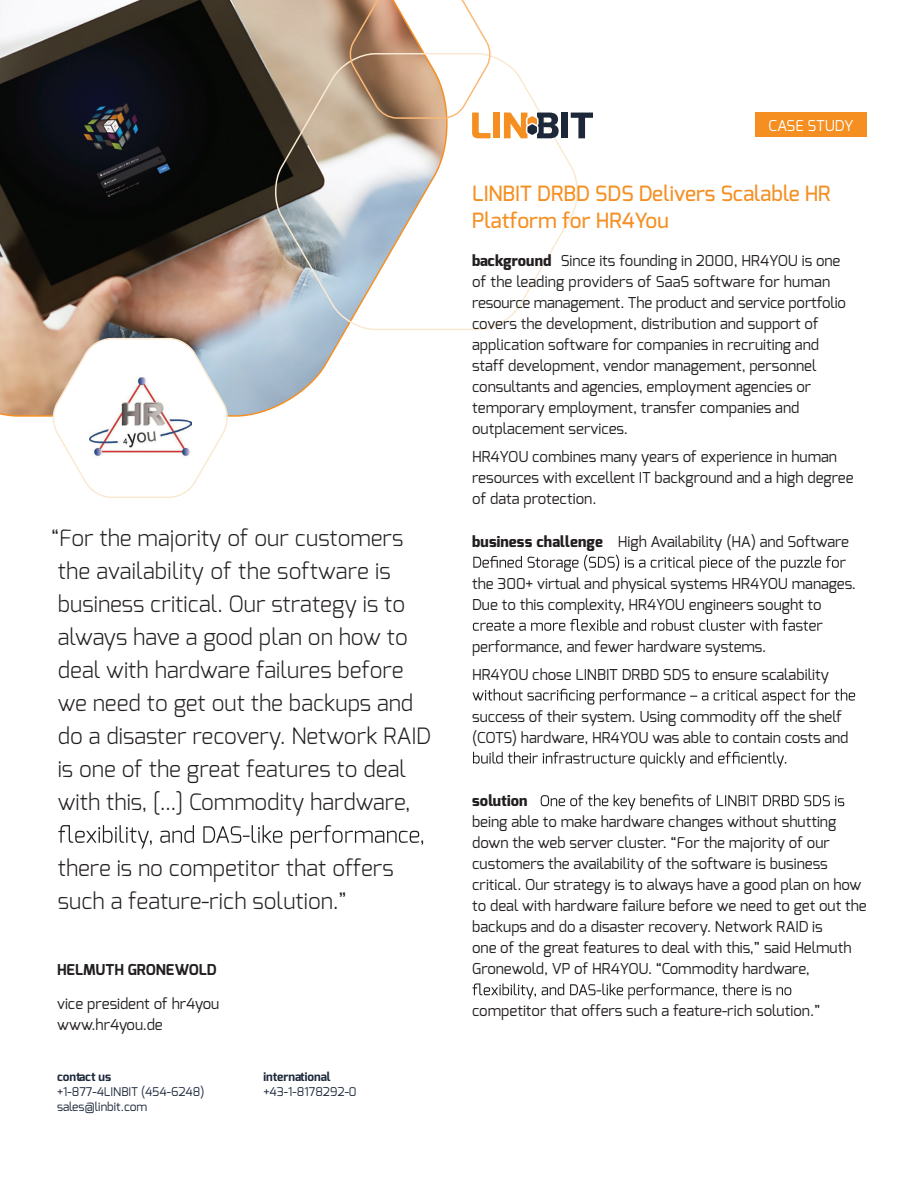
<style>
.page{position:relative;width:918px;height:1196px;background:#fff}
.page>*{position:absolute;margin:0;border:0;box-sizing:border-box;transform-origin:0 0}
.t1{font:300 22.5px/33px "Exo";color:#231f20}
.t2{font:500 21px/27px "Exo";color:#f58f22}
.t3{font:15px/21px "Exo";color:#231f20}
.t4{font:700 15px "Exo";color:#231f20}
.t5{font:15px "Exo";color:#fff}
.t6{font:800 15px "Exo";letter-spacing:.01em;color:#231f20}
.t7{font:12px/15px "Exo";color:#1c273a}
.t8{font:700 12px "Exo";color:#1c273a}
.s1{font-weight:800}
</style>
<div class="page">
<div style="left:756px;top:112px;width:111px;height:25px;background:#f58f22"></div>
<svg style="left:0;top:0;width:349px;height:417px;background:#5c544e"></svg>
<svg style="left:272px;top:52px;width:309px;height:279px"></svg>
<svg style="left:52px;top:337px;width:176px;height:161px"></svg>
<svg style="left:349px;top:0;width:142px;height:138px"></svg>
<div style="left:494px;top:112px;width:6px;height:26px;background:#f58f22"></div>
<div style="left:561px;top:112px;width:7px;height:26px;background:#1c273a"></div>
<svg style="left:571px;top:112px;width:22px;height:26px"></svg>
<svg style="left:504px;top:112px;width:55px;height:26px"></svg>
<svg style="left:473px;top:555px;width:373px;height:17px"></svg>
<svg style="left:473px;top:619px;width:349px;height:12px"></svg>
<svg style="left:472px;top:688px;width:383px;height:16px"></svg>
<svg style="left:473px;top:751px;width:313px;height:16px"></svg>
<svg style="left:541px;top:794px;width:303px;height:16px"></svg>
<svg style="left:472px;top:983px;width:319px;height:16px"></svg>
<svg style="left:58px;top:825px;width:365px;height:24px"></svg>
<img style="left:89px;top:366px;width:102px;height:101px">
<p class="t1" style="left:58px;top:521px;width:375px;text-indent:-7px">“For the majority of our customers the availability of the software is business critical. Our strategy is to always have a good plan on how to deal with hardware failures before we need to get out the backups and do a disaster recovery. Network RAID is one of the great features to deal with this, [...] Commodity hardware,</p>
<h1 class="t1" style="left:58px;top:851px;width:338px">there is no competitor that offers such a feature-rich solution.”</h1>
<p class="t4" style="left:57px;top:959px;width:161px">HELMUTH GRONEWOLD</p>
<p class="t3" style="left:57px;top:993px;width:164px">vice president of hr4you www.hr4you.de</p>
<p class="t8" style="left:57px;top:1068px;width:56px">contact us</p>
<p class="t7" style="left:57px;top:1084px;width:149px">+1-877-4LINBIT (454-6248) sales@linbit.com</p>
<p class="t8" style="left:263px;top:1068px;width:69px">international</p>
<p class="t7" style="left:263px;top:1084px;width:95px">+43-1-8178292-0</p>
<p class="t5" style="left:768px;top:116px;width:87px">CASE STUDY</p>
<h2 class="t2" style="left:472px;top:179px;width:360px">LINBIT DRBD SDS Delivers Scalable HR<br>Platform for HR4You</h2>
<p class="t3" style="left:472px;top:250px;width:375px"><span class="s1">background</span> Since its founding in 2000, HR4YOU is one of the leading providers of SaaS software for human resource management. The product and service portfolio covers the development, distribution and support of application software for companies in recruiting and staff development, vendor management, personnel consultants and agencies, employment agencies or temporary employment, transfer companies and outplacement services.</p>
<p class="t3" style="left:472px;top:446px;width:383px">HR4YOU combines many years of experience in human resources with excellent IT background and a high degree of data protection.</p>
<p class="t3" style="left:472px;top:531px;width:379px"><span class="s1">business challenge</span> High Availability (HA) and Software</p>
<p class="t3" style="left:472px;top:573px;width:385px">the 300+ virtual and physical systems HR4YOU manages.<br>Due to this complexity, HR4YOU engineers sought to</p>
<p class="t3" style="left:472px;top:632px;width:358px;line-height:27.8px">performance, and fewer hardware systems.<br>HR4YOU chose LINBIT DRBD SDS to ensure scalability</p>
<p class="t3" style="left:472px;top:705px;width:378px">success of their system. Using commodity off the shelf (COTS) hardware, HR4YOU was able to contain costs and</p>
<p class="t6" style="left:472px;top:791px;width:57px">solution</p>
<p class="t3" style="left:472px;top:811px;width:396px">being able to make hardware changes without shutting down the web server cluster. “For the majority of our customers the availability of the software is business critical. Our strategy is to always have a good plan on how to deal with hardware failure before we need to get out the backups and do a disaster recovery. Network RAID is<br>one of the great features to deal with this,” said Helmuth Gronewold, VP of HR4YOU. “Commodity hardware,</p>
<p class="t3" style="left:472px;top:1000px;width:350px">competitor that offers such a feature-rich solution.”</p>
</div>
